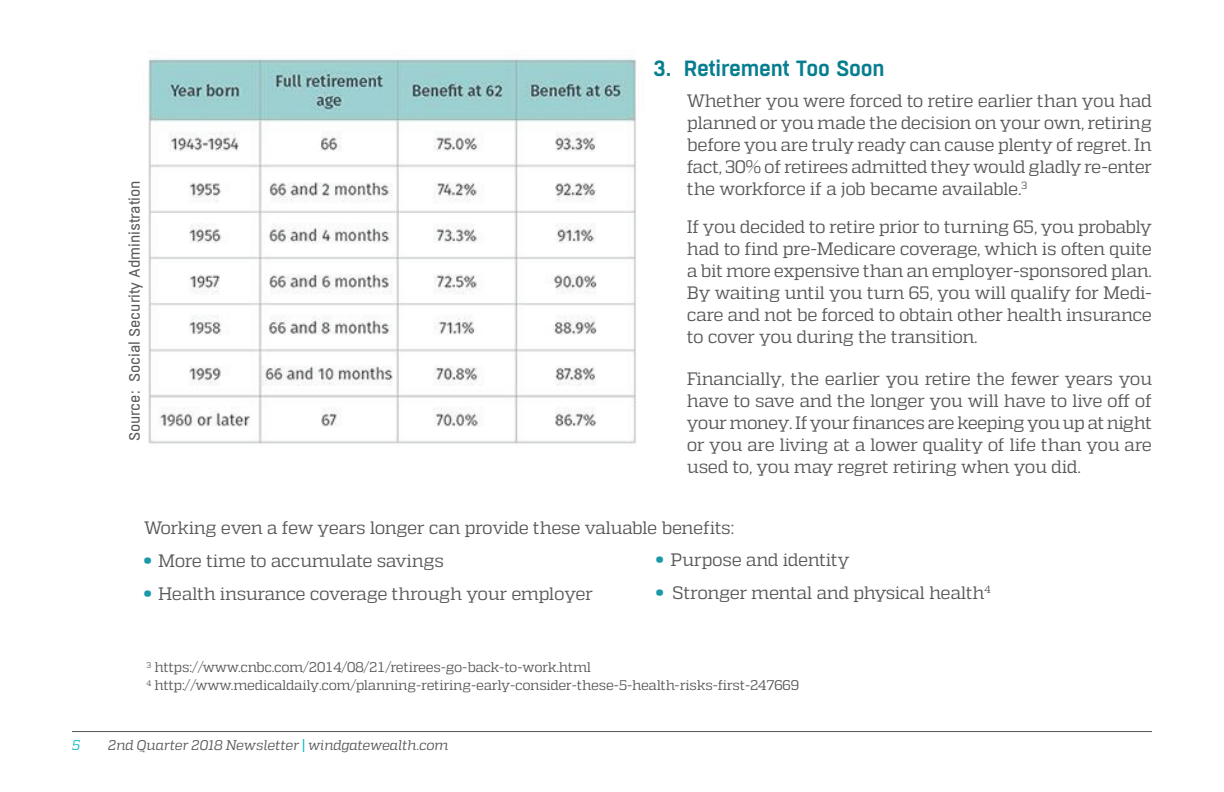
<style>
.page{position:relative;width:1224px;height:792px;background:#fff}
.page>*{position:absolute;margin:0;border:0;box-sizing:border-box;transform-origin:0 0}
.t1{font:600 22px "Boxed";letter-spacing:-.01em;color:#077e8f}
.t2{font:18px/22px "Quadon";letter-spacing:-.025em;color:#57585a;text-align:justify}
.t3{font:15px "Boxed";letter-spacing:-.01em;color:#57585a}
.t4{font:14px/18px "Quadon";letter-spacing:-.02em;color:#57585a}
.t5{font:italic 14px "Quadon";letter-spacing:-.015em;color:#57585a}
.t6{font:italic 14px "Quadon";color:#08bac1}
.s1{color:#1a9aa9}
.s2{font-weight:900;font-style:normal;color:#08bac1}
</style>
<div class="page">
<hr style="left:72px;top:731px;width:1080px;height:1px;background:#57585a">
<img style="left:148px;top:58px;width:489px;height:386px">
<p class="t3" style="left:125px;top:441px;width:262px;rotate:-90deg">Source: Social Security Administration</p>
<p class="t1" style="left:653px;top:53px;width:233px">3. Retirement Too Soon</p>
<p class="t2" style="left:687px;top:90px;width:467px">Whether you were forced to retire earlier than you had planned or you made the decision on your own, retiring before you are truly ready can cause plenty of regret. In fact, 30% of retirees admitted they would gladly re-enter the workforce if a job became available.<sup>3</sup></p>
<p class="t2" style="left:687px;top:216px;width:467px">If you decided to retire prior to turning 65, you probably had to find pre-Medicare coverage, which is often quite a bit more expensive than an employer-sponsored plan.<br>By waiting until you turn 65, you will qualify for Medi&shy;care and not be forced to obtain other health insurance to cover you during the transition.</p>
<p class="t2" style="left:687px;top:368px;width:467px">Financially, the earlier you retire the fewer years you have to save and the longer you will have to live off of your money. If your finances are keeping you up at night or you are living at a lower quality of life than you are used to, you may regret retiring when you did.</p>
<p class="t2" style="left:144px;top:517px;width:592px">Working even a few years longer can provide these valuable benefits:</p>
<p class="t2" style="left:144px;top:550px;width:302px"><span class="s1">•</span> More time to accumulate savings</p>
<p class="t2" style="left:144px;top:583px;width:450px"><span class="s1">•</span> Health insurance coverage through your employer</p>
<p class="t2" style="left:656px;top:549px;width:195px"><span class="s1">•</span> Purpose and identity</p>
<p class="t2" style="left:656px;top:582px;width:336px"><span class="s1">•</span> Stronger mental and physical health<sup>4</sup></p>
<p class="t4" style="left:146px;top:658px;width:654px"><sup>3</sup> https://www.cnbc.com/2014/08/21/retirees-go-back-to-work.html<br><sup>4</sup> http://www.medicaldaily.com/planning-retiring-early-consider-these-5-health-risks-first-247669</p>
<p class="t6" style="left:72px;top:737px;width:9px">5</p>
<p class="t5" style="left:108px;top:737px;width:342px">2nd Quarter 2018 Newsletter <span class="s2">|</span> windgatewealth.com</p>
</div>
